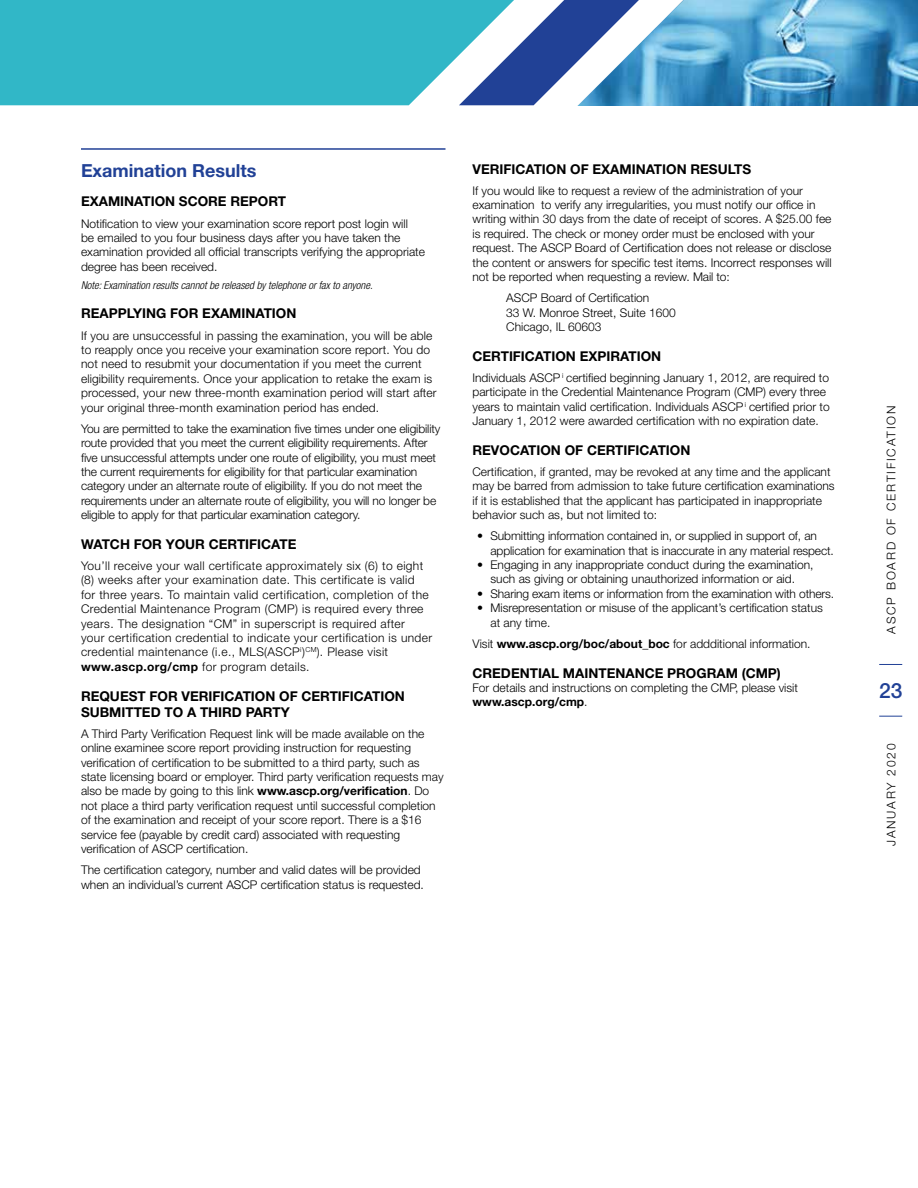
<style>
.page{position:relative;width:918px;height:1188px;background:#fff}
.page>*{position:absolute;margin:0;border:0;box-sizing:border-box;transform-origin:0 0}
.t1{font:500 21px "Helvetica Neue LT Std";color:#214196}
.t2{font:700 18px "Helvetica Neue LT Std";color:#214196}
.t3{font:700 13.5px/16.2px "Helvetica Neue LT Std";color:#000}
.t4{font:300 12px/14.4px "Helvetica Neue LT Std";color:#000}
.t5{font:300 12px/14.4px "Helvetica Neue LT Std";letter-spacing:.03em;color:#000}
.t6{font:300 12px "Helvetica Neue LT Std";letter-spacing:.15em;color:#000}
.t7{font:italic 300 condensed 10.8px "Helvetica Neue LT Std";color:#000}
.s1{font-weight:700}
</style>
<div class="page">
<svg style="left:879px;top:664px;width:23px;height:1px"></svg>
<svg style="left:879px;top:716px;width:23px;height:1px"></svg>
<div style="left:0;top:0;width:459px;height:105px;background:#31b7c7"></div>
<svg style="left:459px;top:0;width:119px;height:106px"></svg>
<img style="left:578px;top:0;width:340px;height:106px">
<hr style="left:81px;top:148px;width:365px;height:2px;background:#214196">
<h2 class="t2" style="left:81px;top:159px;width:177px">Examination Results</h2>
<p class="t3" style="left:81px;top:193px;width:207px">EXAMINATION SCORE REPORT</p>
<p class="t4" style="left:81px;top:216px;width:346px">Notification to view your examination score report post login will<br>be emailed to you four business days after you have taken the examination provided all official transcripts verifying the appropriate degree has been received.</p>
<p class="t7" style="left:81px;top:279px;width:293px">Note: Examination results cannot be released by telephone or fax to anyone.</p>
<p class="t3" style="left:81px;top:305px;width:217px">REAPPLYING FOR EXAMINATION</p>
<p class="t4" style="left:81px;top:328px;width:357px">If you are unsuccessful in passing the examination, you will be able to reapply once you receive your examination score report. You do not need to resubmit your documentation if you meet the current eligibility requirements. Once your application to retake the exam is processed, your new three-month examination period will start after your original three-month examination period has ended.</p>
<p class="t4" style="left:81px;top:421px;width:361px">You are permitted to take the examination five times under one eligibility route provided that you meet the current eligibility requirements. After five unsuccessful attempts under one route of eligibility, you must meet the current requirements for eligibility for that particular examination category under an alternate route of eligibility. If you do not meet the requirements under an alternate route of eligibility, you will no longer be eligible to apply for that particular examination category.</p>
<p class="t3" style="left:81px;top:536px;width:217px">WATCH FOR YOUR CERTIFICATE</p>
<p class="t5" style="left:81px;top:558px;width:353px">You’ll receive your wall certificate approximately six (6) to eight (8) weeks after your examination date. This certificate is valid<br>for three years. To maintain valid certification, completion of the Credential Maintenance Program (CMP) is required every three years. The designation “CM” in superscript is required after<br>your certification credential to indicate your certification is under credential maintenance (i.e., MLS(ASCP<sup>i</sup>)<sup>CM</sup>). Please visit <span class="s1">www.ascp.org/cmp</span> for program details.</p>
<p class="t3" style="left:81px;top:687px;width:325px">REQUEST FOR VERIFICATION OF CERTIFICATION<br>SUBMITTED TO A THIRD PARTY</p>
<p class="t4" style="left:81px;top:726px;width:364px">A Third Party Verification Request link will be made available on the online examinee score report providing instruction for requesting verification of certification to be submitted to a third party, such as state licensing board or employer. Third party verification requests may also be made by going to this link <span class="s1">www.ascp.org/verification</span>. Do not place a third party verification request until successful completion of the examination and receipt of your score report. There is a $16 service fee (payable by credit card) associated with requesting verification of ASCP certification.</p>
<p class="t4" style="left:81px;top:863px;width:344px">The certification category, number and valid dates will be provided when an individual’s current ASCP certification status is requested.</p>
<p class="t3" style="left:472px;top:160px;width:280px">VERIFICATION OF EXAMINATION RESULTS</p>
<p class="t4" style="left:472px;top:183px;width:361px">If you would like to request a review of the administration of your examination to verify any irregularities, you must notify our office in writing within 30 days from the date of receipt of scores. A $25.00 fee is required. The check or money order must be enclosed with your request. The ASCP Board of Certification does not release or disclose the content or answers for specific test items. Incorrect responses will not be reported when requesting a review. Mail to:</p>
<p class="t4" style="left:506px;top:290px;width:171px">ASCP Board of Certification<br>33 W. Monroe Street, Suite 1600<br>Chicago, IL 60603</p>
<p class="t3" style="left:472px;top:348px;width:190px">CERTIFICATION EXPIRATION</p>
<p class="t4" style="left:472px;top:370px;width:359px">Individuals ASCP <sup>i</sup> certified beginning January 1, 2012, are required to participate in the Credential Maintenance Program (CMP) every three years to maintain valid certification. Individuals ASCP <sup>i</sup> certified prior to January 1, 2012 were awarded certification with no expiration date.</p>
<p class="t3" style="left:472px;top:442px;width:219px">REVOCATION OF CERTIFICATION</p>
<p class="t4" style="left:472px;top:464px;width:364px">Certification, if granted, may be revoked at any time and the applicant may be barred from admission to take future certification examinations if it is established that the applicant has participated in inappropriate behavior such as, but not limited to:</p>
<p class="t4" style="left:490px;top:529px;width:345px;text-indent:-14px">• Submitting information contained in, or supplied in support of, an application for examination that is inaccurate in any material respect.</p>
<p class="t4" style="left:477px;top:557px;width:338px;text-align:center">• Engaging in any inappropriate conduct during the examination, such as giving or obtaining unauthorized information or aid.</p>
<p class="t4" style="left:477px;top:586px;width:359px">• Sharing exam items or information from the examination with others.</p>
<p class="t4" style="left:490px;top:601px;width:334px;text-indent:-14px">• Misrepresentation or misuse of the applicant’s certification status at any time.</p>
<p class="t4" style="left:472px;top:636px;width:340px">Visit <span class="s1">www.ascp.org/boc/about_boc</span> for addditional information.</p>
<p class="t3" style="left:472px;top:664px;width:310px">CREDENTIAL MAINTENANCE PROGRAM (CMP)</p>
<p class="t4" style="left:472px;top:680px;width:327px">For details and instructions on completing the CMP, please visit <span class="s1">www.ascp.org/cmp</span>.</p>
<p class="t6" style="left:884px;top:634px;width:229px;rotate:-90deg">ASCP BOARD OF CERTIFICATION</p>
<h1 class="t1" style="left:879px;top:678px;width:25px">23</h1>
<p class="t6" style="left:884px;top:846px;width:104px;rotate:-90deg">JANUARY 2020</p>
</div>
